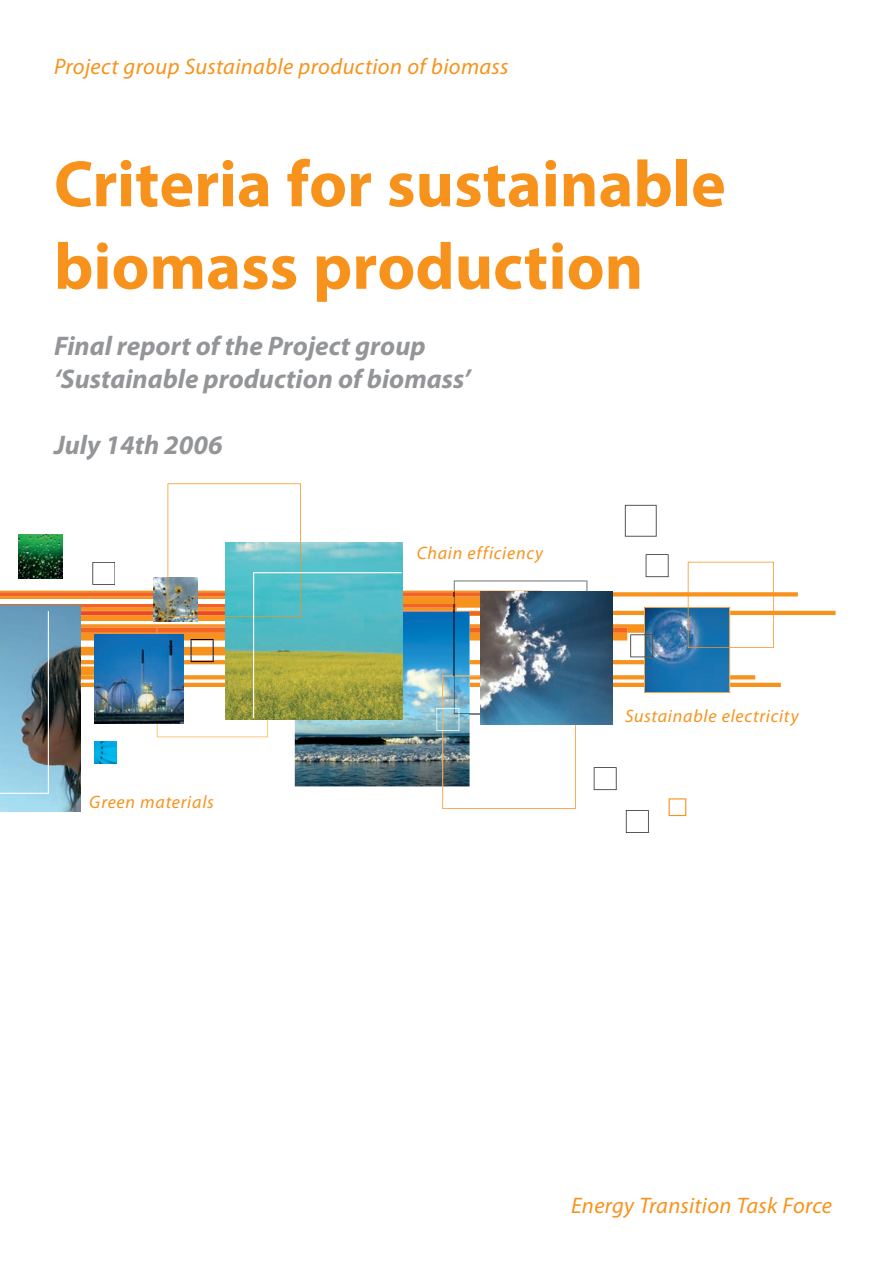
<style>
.page{position:relative;width:893px;height:1263px;background:#fff}
.page>*{position:absolute;margin:0;border:0;box-sizing:border-box;transform-origin:0 0}
.t1{font:700 66px/82.5px "Myriad Pro";color:#f7931d}
.t2{font:italic 700 27px/33px "Myriad Pro";color:#939598}
.t3{font:italic 22.5px "Myriad Pro";letter-spacing:.015em;color:#f7931d}
.t4{font:italic 18px "Myriad Pro";letter-spacing:.045em;color:#f7931d}
</style>
<div class="page">
<img style="left:0;top:483px;width:836px;height:350px">
<p class="t3" style="left:54px;top:58px;width:456px">Project group Sustainable production of biomass</p>
<h1 class="t1" style="left:54px;top:148px;width:673px">Criteria for sustainable biomass production</h1>
<p class="t2" style="left:54px;top:331px;width:418px">Final report of the Project group ‘Sustainable production of biomass’</p>
<p class="t2" style="left:54px;top:430px;width:170px">July 14th 2006</p>
<p class="t4" style="left:89px;top:795px;width:126px">Green materials</p>
<p class="t4" style="left:417px;top:546px;width:128px">Chain efficiency</p>
<p class="t4" style="left:625px;top:709px;width:175px">Sustainable electricity</p>
<p class="t3" style="left:571px;top:1197px;width:262px">Energy Transition Task Force</p>
</div>
